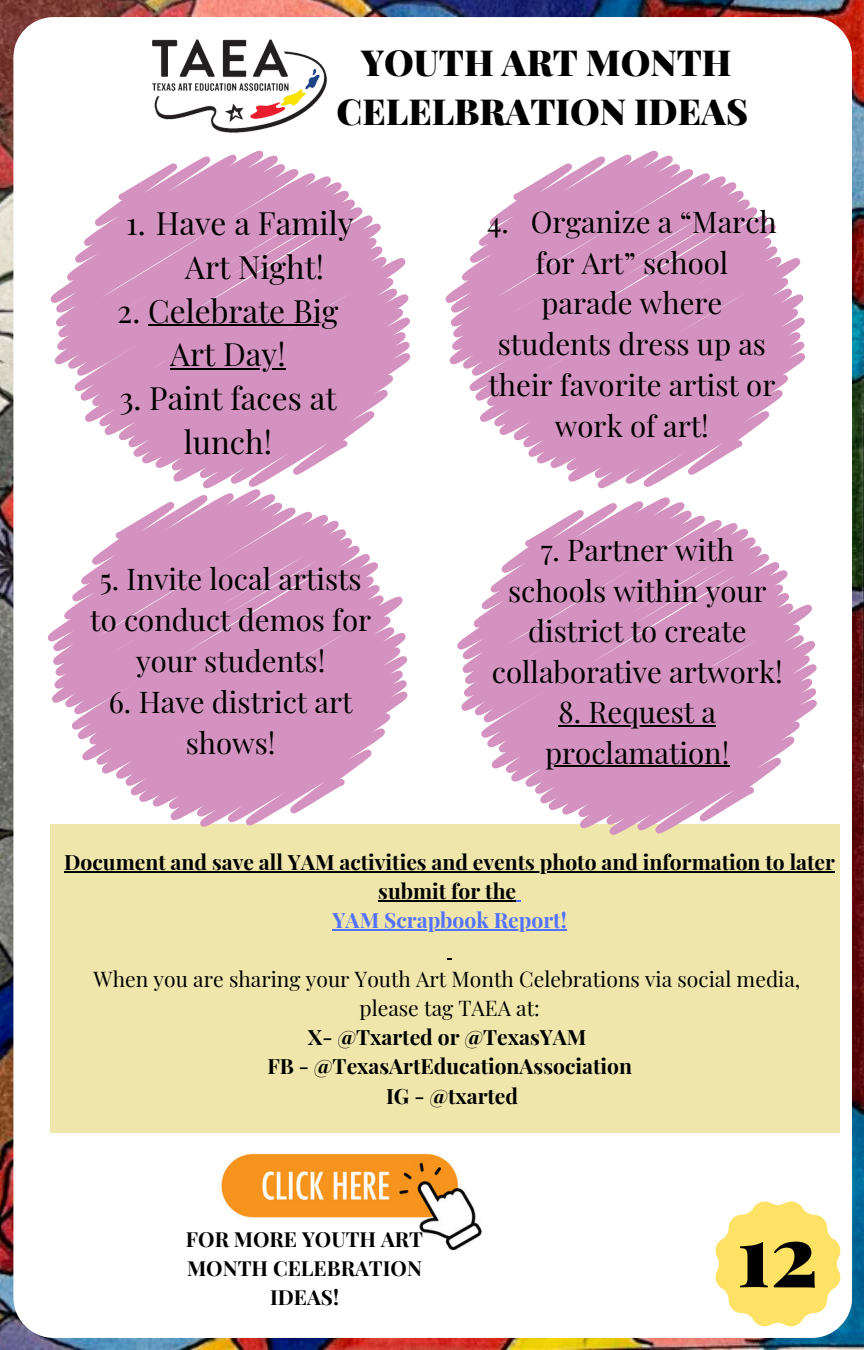
<style>
.page{position:relative;width:864px;height:1350px;background:#fff}
.page>*{position:absolute;margin:0;border:0;box-sizing:border-box;transform-origin:0 0}
.t1{font:900 85.95px "Playfair Display";color:#000}
.t2{font:900 36px/49.1px "Playfair Display";color:#000;text-align:center}
.t3{font:31.5px/43.9px "Playfair Display";color:#000}
.t4{font:29.25px/40.9px "Playfair Display";color:#000;text-align:center}
.t5{font:700 21.15px/29.2px "Playfair Display";color:#000;text-align:center}
.t6{font:21.15px/29.2px "Playfair Display";color:#000;text-align:center}
.t7{font:700 21.15px "Playfair Display";color:#5271ff}
.t8{font:700 20.7px/29px "Playfair Display";color:#000;text-align:center}
</style>
<div class="page">
<img style="left:0;top:0;width:864px;height:1350px">
<div style="left:13px;top:17px;width:839px;height:1320px;background:#fff;border-radius:41px"></div>
<svg style="left:715px;top:1201px;width:125px;height:125px"></svg>
<img style="left:152px;top:40px;width:174px;height:93px">
<img style="left:220px;top:1153px;width:262px;height:98px">
<div style="left:50px;top:824px;width:790px;height:308px;background:#efe6ab"></div>
<svg style="left:50px;top:150px;width:361px;height:339px"></svg>
<hr style="left:64px;top:871px;width:771px;height:1px;background:#000">
<hr style="left:378px;top:900px;width:138px;height:2px;background:#000">
<hr style="left:333px;top:930px;width:234px;height:1px;background:#5271ff">
<svg style="left:445px;top:150px;width:360px;height:339px"></svg>
<svg style="left:47px;top:489px;width:361px;height:338px"></svg>
<svg style="left:457px;top:497px;width:360px;height:338px"></svg>
<hr style="left:148px;top:324px;width:191px;height:2px;background:#000">
<hr style="left:170px;top:368px;width:116px;height:2px;background:#000">
<hr style="left:559px;top:725px;width:157px;height:1px;background:#000">
<hr style="left:545px;top:765px;width:184px;height:2px;background:#000">
<p class="t2" style="left:337px;top:36px;width:413px">YOUTH ART MONTH<br>CELELBRATION IDEAS</p>
<h2 class="t3" style="left:185px;top:200px;width:170px;text-indent:-59px">1. Have a Family<br>Art Night!</h2>
<h4 class="t3" style="left:117px;top:288px;width:223px">2. Celebrate Big</h4>
<p class="t3" style="left:170px;top:331px;width:117px">Art Day!</p>
<p class="t3" style="left:119px;top:375px;width:219px;text-align:center">3. Paint faces at lunch!</p>
<p class="t4" style="left:90px;top:558px;width:282px">5. Invite local artists to conduct demos for your students!</p>
<p class="t4" style="left:109px;top:680px;width:245px">6. Have district art shows!</p>
<p class="t4" style="left:487px;top:200px;width:291px">4. Organize a “March for Art” school parade where students dress up as their favorite artist or work of art!</p>
<p class="t4" style="left:492px;top:529px;width:292px">7. Partner with schools within your district to create collaborative artwork!</p>
<p class="t4" style="left:559px;top:690px;width:159px">8. Request a</p>
<h3 class="t4" style="left:545px;top:731px;width:186px">proclamation!</h3>
<h2 class="t5" style="left:64px;top:847px;width:772px">Document and save all YAM activities and events photo and information to later submit for the</h2>
<p class="t7" style="left:333px;top:905px;width:236px">YAM Scrapbook Report!</p>
<p class="t6" style="left:94px;top:963px;width:708px">When you are sharing your Youth Art Month Celebrations via social media, please tag TAEA at:</p>
<h2 class="t5" style="left:308px;top:1022px;width:280px">X- @Txarted or @TexasYAM</h2>
<p class="t5" style="left:267px;top:1051px;width:366px">FB - @TexasArtEducationAssociation</p>
<h2 class="t5" style="left:386px;top:1080px;width:134px">IG - @txarted</h2>
<p class="t8" style="left:186px;top:1224px;width:239px">FOR MORE YOUTH ART<br>MONTH CELEBRATION<br>IDEAS!</p>
<p class="t1" style="left:737px;top:1194px;width:83px">12</p>
</div>
